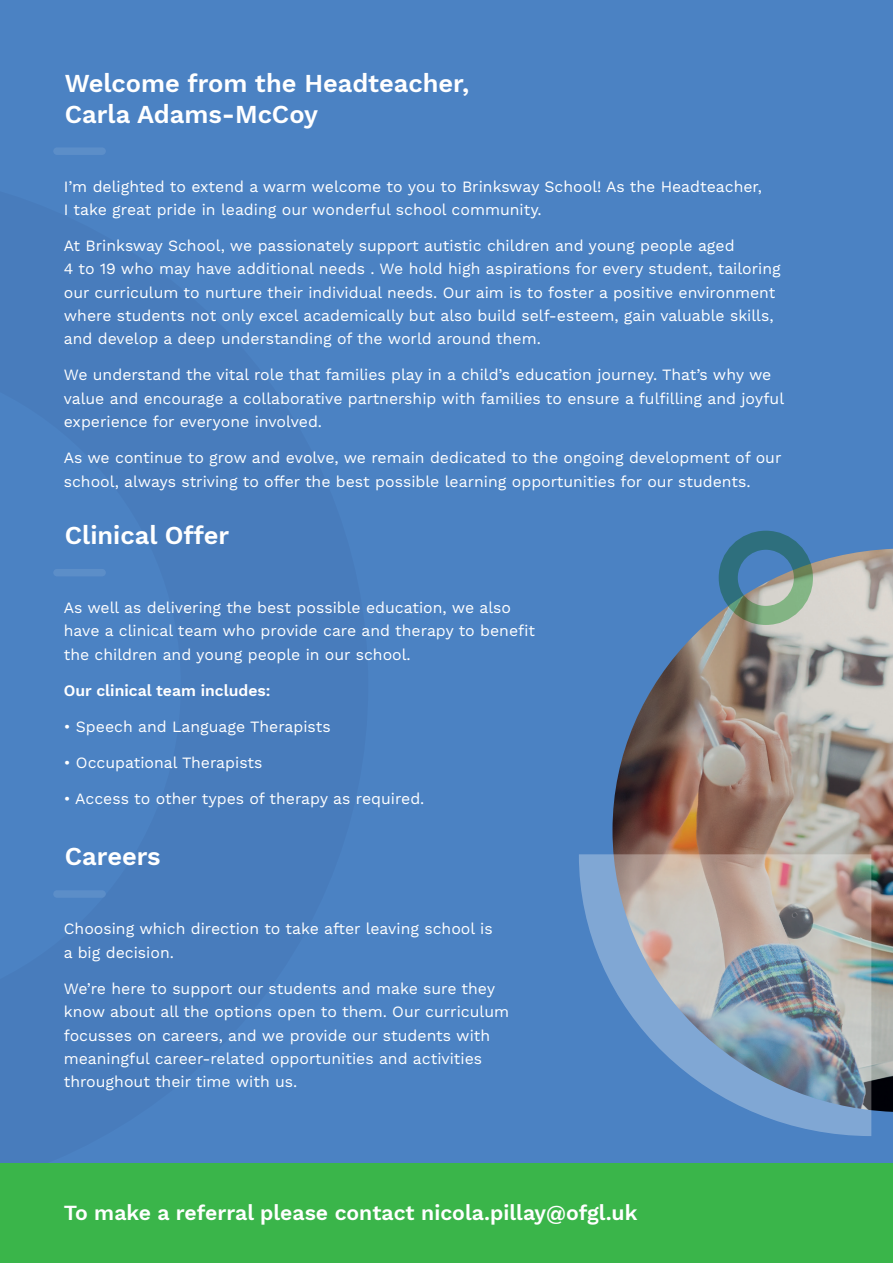
<style>
.page{position:relative;width:893px;height:1263px;background:#4b82c3}
.page>*{position:absolute;margin:0;border:0;box-sizing:border-box;transform-origin:0 0}
.t1{font:600 25.5px/31.8px "Work Sans";color:#fff}
.t2{font:600 21.15px "Work Sans";color:#fff}
.t3{font:15.75px/23.4px "Work Sans";color:#fff}
.t4{font:600 15.75px "Work Sans";color:#fff}
</style>
<div class="page">
<img style="left:612px;top:549px;width:281px;height:563px">
<img style="left:579px;top:854px;width:292px;height:282px">
<div style="left:53px;top:147px;width:53px;height:8px;background:#5c8ec8;border-radius:4px"></div>
<div style="left:53px;top:569px;width:53px;height:7px;background:#5c8ec8;border-radius:4px"></div>
<div style="left:53px;top:890px;width:53px;height:8px;background:#5c8ec8;border-radius:4px"></div>
<div style="left:719px;top:531px;width:94px;height:94px;border:19px solid #3ab54a;border-radius:50%"></div>
<div style="left:0;top:1163px;width:893px;height:100px;background:#3ab54a"></div>
<h1 class="t1" style="left:65px;top:66px;width:406px">Welcome from the Headteacher,<br>Carla Adams-McCoy</h1>
<p class="t3" style="left:64px;top:175px;width:700px">I’m delighted to extend a warm welcome to you to Brinksway School! As the Headteacher,<br>I take great pride in leading our wonderful school community.</p>
<p class="t3" style="left:64px;top:235px;width:719px">At Brinksway School, we passionately support autistic children and young people aged<br>4 to 19 who may have additional needs . We hold high aspirations for every student, tailoring our curriculum to nurture their individual needs. Our aim is to foster a positive environment where students not only excel academically but also build self-esteem, gain valuable skills, and develop a deep understanding of the world around them.</p>
<p class="t3" style="left:64px;top:364px;width:722px">We understand the vital role that families play in a child’s education journey. That’s why we value and encourage a collaborative partnership with families to ensure a fulfilling and joyful experience for everyone involved.</p>
<p class="t3" style="left:64px;top:447px;width:719px">As we continue to grow and evolve, we remain dedicated to the ongoing development of our school, always striving to offer the best possible learning opportunities for our students.</p>
<h1 class="t1" style="left:65px;top:518px;width:166px">Clinical Offer</h1>
<p class="t3" style="left:64px;top:597px;width:473px">As well as delivering the best possible education, we also have a clinical team who provide care and therapy to benefit the children and young people in our school.</p>
<p class="t4" style="left:64px;top:678px;width:208px">Our clinical team includes:</p>
<p class="t3" style="left:64px;top:715px;width:269px">• Speech and Language Therapists</p>
<p class="t3" style="left:64px;top:752px;width:200px">• Occupational Therapists</p>
<p class="t3" style="left:64px;top:788px;width:362px">• Access to other types of therapy as required.</p>
<h1 class="t1" style="left:65px;top:840px;width:97px">Careers</h1>
<p class="t3" style="left:64px;top:918px;width:430px">Choosing which direction to take after leaving school is a big decision.</p>
<p class="t3" style="left:64px;top:977px;width:447px">We’re here to support our students and make sure they know about all the options open to them. Our curriculum focusses on careers, and we provide our students with meaningful career-related opportunities and activities throughout their time with us.</p>
<h2 class="t2" style="left:64px;top:1197px;width:575px">To make a referral please contact nicola.pillay@ofgl.uk</h2>
</div>
